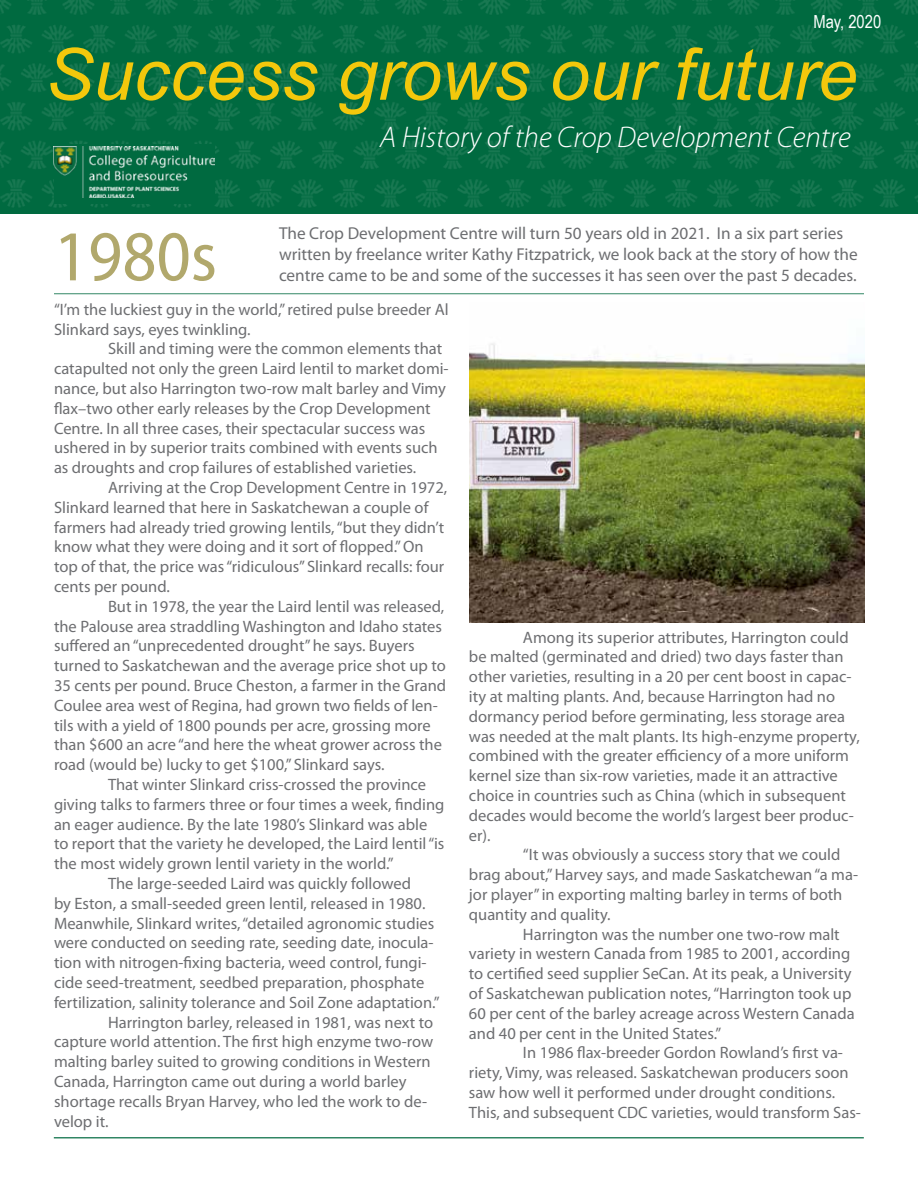
<style>
.page{position:relative;width:918px;height:1188px;background:#fff}
.page>*{position:absolute;margin:0;border:0;box-sizing:border-box;transform-origin:0 0}
.t1{font:italic 72px "Arial";color:#f3c80c}
.t2{font:semi-condensed 72px "Myriad Pro";color:#b1a86c}
.t3{font:italic 300 30px "Myriad Pro";color:#fff}
.t4{font:18px "Arial Narrow";color:#fff}
.t5{font:17.25px/20.7px "Myriad Pro";color:#6d6e71}
.t6{font:16.5px/19.8px "Myriad Pro";color:#6d6e71}
</style>
<div class="page">
<img style="left:0;top:0;width:918px;height:214px">
<hr style="left:54px;top:1137px;width:810px;height:1px;background:#006a40">
<hr style="left:54px;top:293px;width:810px;height:1px;background:#006a40">
<img style="left:469px;top:343px;width:395px;height:279px">
<div style="left:54px;top:144px;width:161px;height:59px;background:#006a40"></div>
<img style="left:54px;top:147px;width:161px;height:50px">
<p class="t4" style="left:813px;top:8px;width:69px">May, 2020</p>
<h1 class="t1" style="left:45px;top:28px;width:814px">Success grows our future</h1>
<h2 class="t3" style="left:380px;top:121px;width:472px">A History of the Crop Development Centre</h2>
<p class="t5" style="left:279px;top:223px;width:580px">The Crop Development Centre will turn 50 years old in 2021. In a six part series written by freelance writer Kathy Fitzpatrick, we look back at the story of how the</p>
<h1 class="t2" style="left:54px;top:217px;width:165px">1980s</h1>
<p class="t5" style="left:279px;top:265px;width:579px">centre came to be and some of the successes it has seen over the past 5 decades.</p>
<p class="t6" style="left:54px;top:300px;width:396px">“I’m the luckiest guy in the world,” retired pulse breeder Al<br>Slinkard says, eyes twinkling.</p>
<p class="t6" style="left:54px;top:339px;width:396px;text-indent:54px">Skill and timing were the common elements that catapulted not only the green Laird lentil to market domi&shy;nance, but also Harrington two-row malt barley and Vimy flax–two other early releases by the Crop Development Centre. In all three cases, their spectacular success was ushered in by superior traits combined with events such as droughts and crop failures of established varieties.</p>
<p class="t6" style="left:54px;top:478px;width:395px;text-indent:54px">Arriving at the Crop Development Centre in 1972, Slinkard learned that here in Saskatchewan a couple of farmers had already tried growing lentils, “but they didn’t know what they were doing and it sort of flopped.” On top of that, the price was “ridiculous” Slinkard recalls: four cents per pound.</p>
<p class="t6" style="left:54px;top:597px;width:394px;text-indent:54px">But in 1978, the year the Laird lentil was released, the Palouse area straddling Washington and Idaho states suffered an “unprecedented drought” he says. Buyers turned to Saskatchewan and the average price shot up to 35 cents per pound. Bruce Cheston, a farmer in the Grand Coulee area west of Regina, had grown two fields of len&shy;tils with a yield of 1800 pounds per acre, grossing more than $600 an acre “and here the wheat grower across the road (would be) lucky to get $100,” Slinkard says.</p>
<p class="t6" style="left:108px;top:775px;width:320px">That winter Slinkard criss-crossed the province</p>
<p class="t6" style="left:54px;top:795px;width:392px">giving talks to farmers three or four times a week, finding</p>
<p class="t6" style="left:54px;top:814px;width:375px">an eager audience. By the late 1980’s Slinkard was able</p>
<p class="t6" style="left:54px;top:834px;width:392px">to report that the variety he developed, the Laird lentil “is</p>
<p class="t6" style="left:54px;top:854px;width:341px">the most widely grown lentil variety in the world.”</p>
<p class="t6" style="left:108px;top:874px;width:305px">The large-seeded Laird was quickly followed</p>
<p class="t6" style="left:54px;top:894px;width:373px">by Eston, a small-seeded green lentil, released in 1980.</p>
<p class="t6" style="left:54px;top:913px;width:382px">Meanwhile, Slinkard writes, “detailed agronomic studies</p>
<p class="t6" style="left:54px;top:933px;width:381px">were conducted on seeding rate, seeding date, inocula-</p>
<p class="t6" style="left:54px;top:953px;width:374px">tion with nitrogen-fixing bacteria, weed control, fungi-</p>
<p class="t6" style="left:54px;top:973px;width:372px">cide seed-treatment, seedbed preparation, phosphate</p>
<p class="t6" style="left:54px;top:993px;width:387px">fertilization, salinity tolerance and Soil Zone adaptation.”</p>
<p class="t6" style="left:108px;top:1012px;width:327px">Harrington barley, released in 1981, was next to</p>
<p class="t6" style="left:54px;top:1032px;width:381px">capture world attention. The first high enzyme two-row</p>
<p class="t6" style="left:54px;top:1052px;width:378px">malting barley suited to growing conditions in Western</p>
<p class="t6" style="left:54px;top:1072px;width:354px">Canada, Harrington came out during a world barley</p>
<p class="t6" style="left:54px;top:1092px;width:375px">shortage recalls Bryan Harvey, who led the work to de-</p>
<p class="t6" style="left:54px;top:1111px;width:56px">velop it.</p>
<p class="t6" style="left:469px;top:628px;width:392px;text-indent:54px">Among its superior attributes, Harrington could be malted (germinated and dried) two days faster than other varieties, resulting in a 20 per cent boost in capac&shy;ity at malting plants. And, because Harrington had no dormancy period before germinating, less storage area was needed at the malt plants. Its high-enzyme property, combined with the greater efficiency of a more uniform kernel size than six-row varieties, made it an attractive choice in countries such as China (which in subsequent decades would become the world’s largest beer produc&shy;er).</p>
<p class="t6" style="left:469px;top:845px;width:391px;text-indent:54px">“It was obviously a success story that we could brag about,” Harvey says, and made Saskatchewan “a ma&shy;jor player” in exporting malting barley in terms of both quantity and quality.</p>
<p class="t6" style="left:469px;top:925px;width:387px;text-indent:54px">Harrington was the number one two-row malt variety in western Canada from 1985 to 2001, according to certified seed supplier SeCan. At its peak, a University of Saskatchewan publication notes, “Harrington took up 60 per cent of the barley acreage across Western Canada and 40 per cent in the United States.”</p>
<p class="t6" style="left:469px;top:1043px;width:394px;text-indent:54px">In 1986 flax-breeder Gordon Rowland’s first va&shy;riety, Vimy, was released. Saskatchewan producers soon saw how well it performed under drought conditions.<br>This, and subsequent CDC varieties, would transform Sas-</p>
</div>
